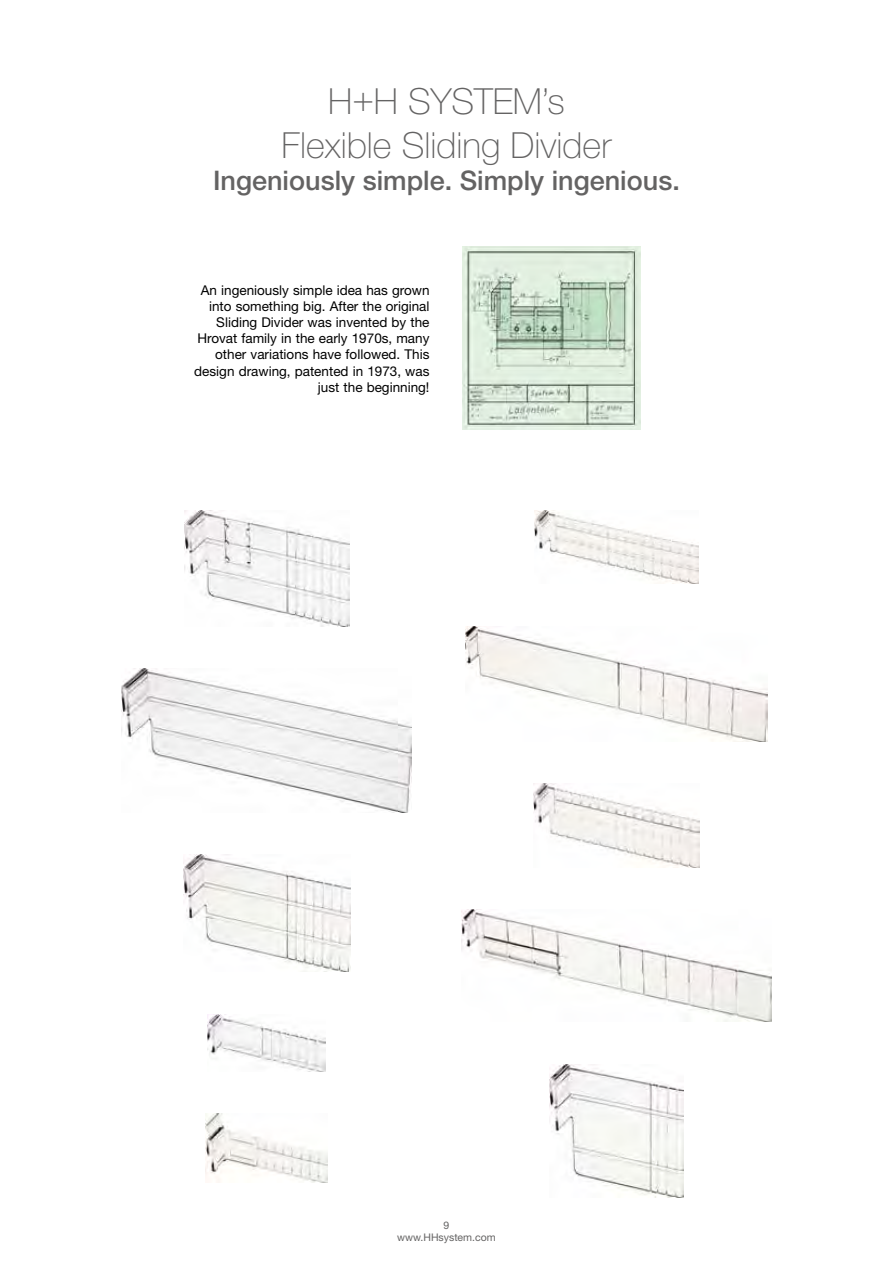
<style>
.page{position:relative;width:893px;height:1263px;background:#fff}
.page>*{position:absolute;margin:0;border:0;box-sizing:border-box;transform-origin:0 0}
.t1{font:100 36px/43.2px "Helvetica Neue";color:#646363;text-align:center}
.t2{font:500 27px "Helvetica Neue";color:#646363}
.t3{font:13.5px/16.2px "Helvetica Neue";color:#000;text-align:right}
.t4{font:10.5px/12px "Helvetica Neue";color:#646363;text-align:center}
</style>
<div class="page">
<img style="left:184px;top:510px;width:165px;height:116px">
<img style="left:534px;top:510px;width:165px;height:74px">
<img style="left:122px;top:669px;width:290px;height:143px">
<img style="left:465px;top:626px;width:303px;height:115px">
<img style="left:183px;top:854px;width:167px;height:117px">
<img style="left:534px;top:784px;width:165px;height:83px">
<img style="left:208px;top:1014px;width:118px;height:57px">
<img style="left:462px;top:909px;width:309px;height:113px">
<img style="left:206px;top:1113px;width:122px;height:69px">
<img style="left:549px;top:1064px;width:135px;height:134px">
<img style="left:462px;top:247px;width:178px;height:182px">
<h1 class="t1" style="left:282px;top:80px;width:331px">H+H SYSTEM’s<br>Flexible Sliding Divider</h1>
<h2 class="t2" style="left:213px;top:164px;width:468px">Ingeniously simple. Simply ingenious.</h2>
<p class="t3" style="left:194px;top:281px;width:237px">An ingeniously simple idea has grown into something big. After the original Sliding Divider was invented by the Hrovat family in the early 1970s, many other variations have followed. This design drawing, patented in 1973, was just the beginning!</p>
<p class="t4" style="left:397px;top:1219px;width:100px">9 www.HHsystem.com</p>
</div>
